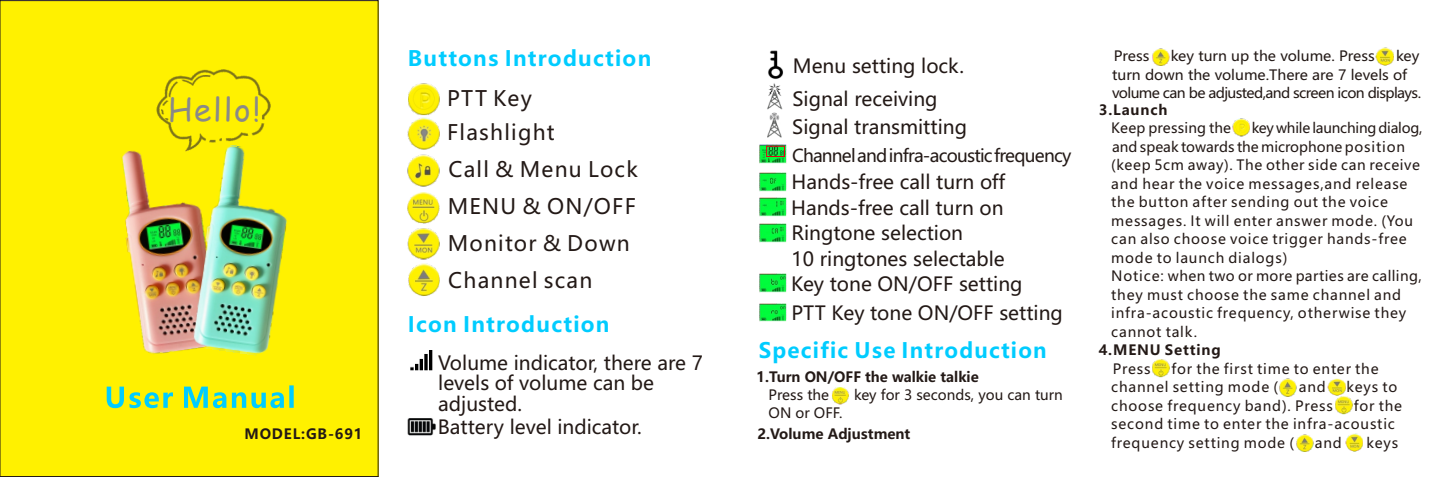
<style>
.page{position:relative;width:1449px;height:477px;background:#fff}
.page>*{position:absolute;margin:0;border:0;box-sizing:border-box;transform-origin:0 0}
.t1{font:31.5px "Comic Sans MS";letter-spacing:.06em;color:#898989}
.t2{font:21px/36.8px "Microsoft Ya Hei";letter-spacing:.06em;color:#231916}
.t3{font:700 21px "Microsoft Ya Hei";letter-spacing:.06em;color:#0cf}
.t4{font:19.25px/25.6px "Microsoft Ya Hei";color:#231916}
.t5{font:17.5px "Microsoft Ya Hei";letter-spacing:-.045em;color:#231916}
.t6{font:14px/18.6px "Microsoft Ya Hei";letter-spacing:.06em;color:#231916}
.t7{font:14px/18.6px "Microsoft Ya Hei";letter-spacing:-.045em;color:#231916}
.t8{font:14px "Microsoft Ya Hei";color:#231916}
.t9{font:700 14px "Microsoft Ya Hei";color:#231916}
.t10{font:700 14px "Microsoft Ya Hei";letter-spacing:.06em;color:#231916}
.t11{font:14px "Microsoft Ya Hei";letter-spacing:.015em;color:#231916}
</style>
<div class="page">
<div style="left:0;top:0;width:378px;height:476px;background:#fff100"></div>
<img style="left:109px;top:139px;width:116px;height:219px">
<img style="left:186px;top:143px;width:112px;height:213px">
<svg style="left:107px;top:385px;width:187px;height:23px;background:#a2e35c"></svg>
<img style="left:147px;top:58px;width:133px;height:95px">
<img style="left:408px;top:83px;width:32px;height:31px">
<img style="left:407px;top:154px;width:33px;height:31px">
<img style="left:407px;top:228px;width:33px;height:32px">
<img style="left:407px;top:185px;width:33px;height:39px">
<img style="left:408px;top:263px;width:32px;height:33px">
<img style="left:407px;top:114px;width:33px;height:36px">
<img style="left:410px;top:350px;width:22px;height:20px">
<img style="left:407px;top:418px;width:29px;height:17px">
<img style="left:768px;top:50px;width:15px;height:29px">
<img style="left:767px;top:83px;width:15px;height:26px">
<img style="left:767px;top:113px;width:14px;height:24px">
<img style="left:759px;top:145px;width:28px;height:18px">
<div style="left:766px;top:146px;width:18px;height:10px;border:1px solid #e60013"></div>
<img style="left:759px;top:172px;width:28px;height:19px">
<img style="left:759px;top:197px;width:28px;height:19px">
<img style="left:759px;top:223px;width:28px;height:19px">
<img style="left:759px;top:273px;width:28px;height:19px">
<svg style="left:761px;top:279px;width:7px;height:4px"></svg>
<img style="left:759px;top:303px;width:28px;height:18px">
<img style="left:832px;top:387px;width:17px;height:18px">
<img style="left:1152px;top:48px;width:18px;height:18px">
<img style="left:1375px;top:47px;width:19px;height:19px">
<img style="left:1232px;top:118px;width:18px;height:19px">
<img style="left:1152px;top:359px;width:18px;height:19px">
<img style="left:1279px;top:378px;width:18px;height:19px">
<img style="left:1327px;top:378px;width:19px;height:17px">
<img style="left:1333px;top:392px;width:20px;height:23px">
<img style="left:1296px;top:434px;width:18px;height:18px">
<img style="left:1345px;top:433px;width:18px;height:18px">
<h2 class="t3" style="left:408px;top:49px;width:245px">Buttons Introduction</h2>
<h1 class="t1" style="left:168px;top:96px;width:94px">Hello!</h1>
<h2 class="t2" style="left:447px;top:82px;width:86px">PTT Key</h2>
<h2 class="t2" style="left:447px;top:115px;width:192px">Flashlight<br>Call &amp; Menu Lock</h2>
<h2 class="t2" style="left:448px;top:189px;width:190px">MENU &amp; ON/OFF</h2>
<p class="t10" style="left:244px;top:427px;width:120px">MODEL:GB-691</p>
<h2 class="t2" style="left:448px;top:226px;width:184px">Monitor &amp; Down<br>Channel scan</h2>
<h2 class="t3" style="left:408px;top:315px;width:203px">Icon Introduction</h2>
<h3 class="t4" style="left:438px;top:354px;width:266px;line-height:20.3px">Volume indicator, there are 7 levels of volume can be adjusted.</h3>
<h3 class="t4" style="left:438px;top:415px;width:205px">Battery level indicator.</h3>
<h3 class="t4" style="left:792px;top:51px;width:173px;line-height:32.9px">Menu setting lock.<br>Signal receiving</h3>
<h3 class="t4" style="left:792px;top:116px;width:176px">Signal transmitting</h3>
<p class="t5" style="left:792px;top:147px;width:281px">Channelandinfra-acousticfrequency</p>
<h3 class="t4" style="left:791px;top:170px;width:233px">Hands-free call turn off<br>Hands-free call turn on<br>Ringtone selection<br>10 ringtones selectable<br>Key tone ON/OFF setting</h3>
<h3 class="t4" style="left:791px;top:302px;width:273px">PTT Key tone ON/OFF setting</h3>
<h2 class="t3" style="left:759px;top:340px;width:289px">Specific Use Introduction</h2>
<p class="t9" style="left:756px;top:370px;width:224px">1.Turn ON/OFF the walkie talkie</p>
<p class="t8" style="left:768px;top:388px;width:62px">Press the</p>
<p class="t8" style="left:854px;top:388px;width:210px">key for 3 seconds, you can turn</p>
<p class="t6" style="left:768px;top:404px;width:75px">ON or OFF.</p>
<p class="t9" style="left:757px;top:427px;width:154px">2.Volume Adjustment</p>
<p class="t7" style="left:1112px;top:48px;width:310px;text-indent:284px">key turn down the volume.There are 7 levels of volume can be adjusted,and screen icon displays.</p>
<p class="t9" style="left:1099px;top:103px;width:70px">3.Launch</p>
<p class="t11" style="left:1111px;top:122px;width:121px">Keep pressing the</p>
<p class="t6" style="left:1113px;top:48px;width:37px">Press</p>
<p class="t8" style="left:1170px;top:50px;width:205px">key turn up the volume. Press</p>
<p class="t6" style="left:1111px;top:120px;width:313px;text-indent:140px">key while launching dialog, and speak towards the microphone position (keep 5cm away). The other side can receive and hear the voice messages,and release the button after sending out the voice messages. It will enter answer mode. (You can also choose voice trigger hands-free mode to launch dialogs)<br>Notice: when two or more parties are calling, they must choose the same channel and infra-acoustic frequency, otherwise they cannot talk.</p>
<p class="t10" style="left:1098px;top:343px;width:123px">4.MENU Setting</p>
<p class="t6" style="left:1112px;top:360px;width:39px">Press</p>
<p class="t6" style="left:1111px;top:360px;width:269px;text-indent:60px">for the first time to enter the channel setting mode (</p>
<p class="t6" style="left:1298px;top:378px;width:28px">and</p>
<p class="t6" style="left:1346px;top:378px;width:52px">keys to</p>
<p class="t6" style="left:1111px;top:397px;width:223px">choose frequency band). Press</p>
<p class="t6" style="left:1111px;top:397px;width:292px;text-indent:242px">for the second time to enter the infra-acoustic frequency setting mode (</p>
<p class="t6" style="left:1314px;top:434px;width:28px">and</p>
<p class="t6" style="left:1366px;top:434px;width:33px">keys</p>
</div>
